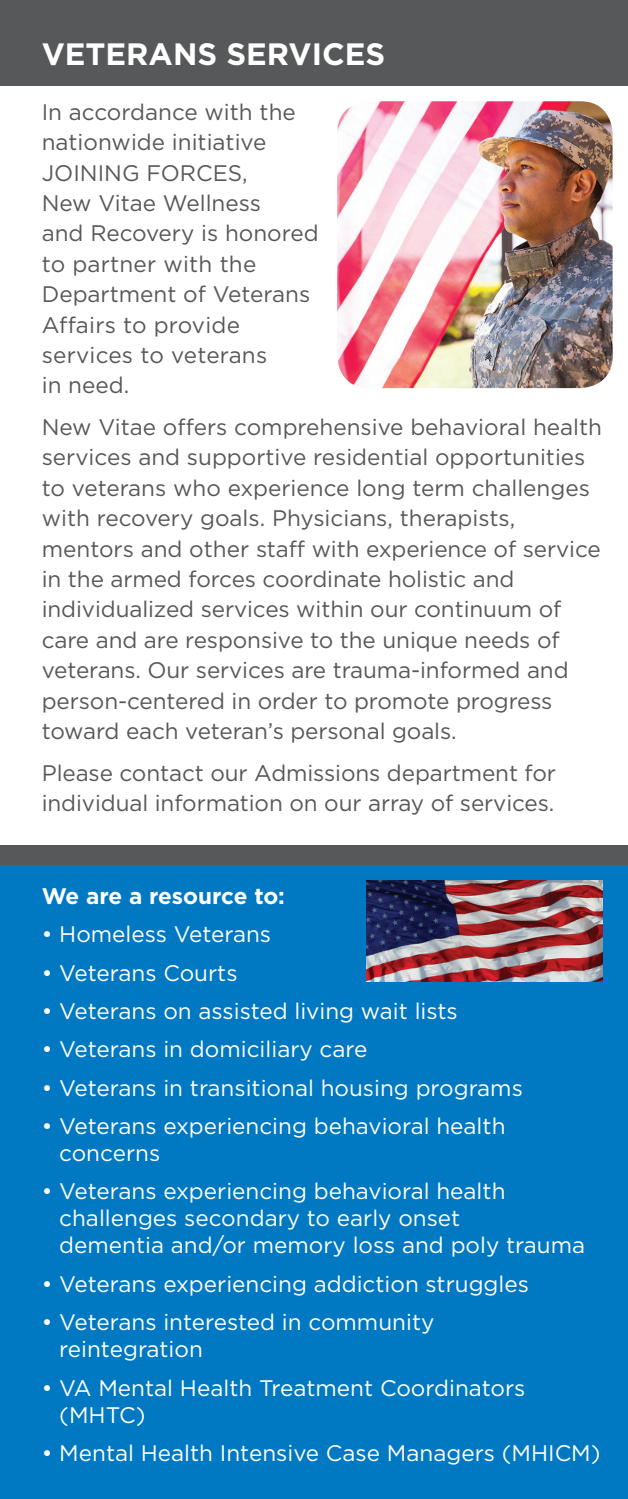
<style>
.page{position:relative;width:628px;height:1499px;background:#fff}
.page>*{position:absolute;margin:0;border:0;box-sizing:border-box;transform-origin:0 0}
.t1{font:700 30.82px "Gotham";color:#fff}
.t2{font:22.5px/30.4px "Gotham";letter-spacing:-.005em;color:#57585a}
.t3{font:22.5px/27px "Gotham";color:#fff}
.t4{font:700 22.5px "Gotham";letter-spacing:-.015em;color:#fff}
</style>
<div class="page">
<div style="left:0;top:861px;width:628px;height:637px;background:#0079c2"></div>
<div style="left:0;top:0;width:628px;height:85px;background:#57585a"></div>
<div style="left:0;top:845px;width:628px;height:19px;background:#57585a"></div>
<img style="left:366px;top:880px;width:236px;height:101px">
<img style="left:337px;top:101px;width:275px;height:287px">
<h1 class="t1" style="left:42px;top:36px;width:345px">VETERANS SERVICES</h1>
<p class="t2" style="left:42px;top:97px;width:278px">In accordance with the nationwide initiative<br>JOINING FORCES,<br>New Vitae Wellness<br>and Recovery is honored to partner with the<br>Department of Veterans<br>Affairs to provide services to veterans<br>in need.</p>
<p class="t2" style="left:42px;top:412px;width:562px">New Vitae offers comprehensive behavioral health services and supportive residential opportunities to veterans who experience long term challenges with recovery goals. Physicians, therapists, mentors and other staff with experience of service in the armed forces coordinate holistic and individualized services within our continuum of care and are responsive to the unique needs of veterans. Our services are trauma-informed and person-centered in order to promote progress toward each veteran’s personal goals.</p>
<p class="t2" style="left:42px;top:757px;width:516px">Please contact our Admissions department for individual information on our array of services.</p>
<p class="t4" style="left:42px;top:882px;width:245px">We are a resource to:</p>
<p class="t3" style="left:42px;top:920px;width:231px">• Homeless Veterans</p>
<p class="t3" style="left:42px;top:959px;width:197px">• Veterans Courts</p>
<p class="t3" style="left:42px;top:997px;width:417px">• Veterans on assisted living wait lists</p>
<p class="t3" style="left:42px;top:1035px;width:327px">• Veterans in domiciliary care</p>
<p class="t3" style="left:42px;top:1074px;width:482px">• Veterans in transitional housing programs</p>
<p class="t3" style="left:59px;top:1112px;width:448px;text-indent:-18px">• Veterans experiencing behavioral health concerns</p>
<p class="t3" style="left:59px;top:1177px;width:527px;text-indent:-18px">• Veterans experiencing behavioral health challenges secondary to early onset<br>dementia and/or memory loss and poly trauma</p>
<p class="t3" style="left:42px;top:1270px;width:489px">• Veterans experiencing addiction struggles</p>
<p class="t3" style="left:59px;top:1308px;width:376px;text-indent:-18px">• Veterans interested in community reintegration</p>
<p class="t3" style="left:59px;top:1373px;width:467px;text-indent:-18px">• VA Mental Health Treatment Coordinators (MHTC)</p>
<p class="t3" style="left:42px;top:1439px;width:560px">• Mental Health Intensive Case Managers (MHICM)</p>
</div>
